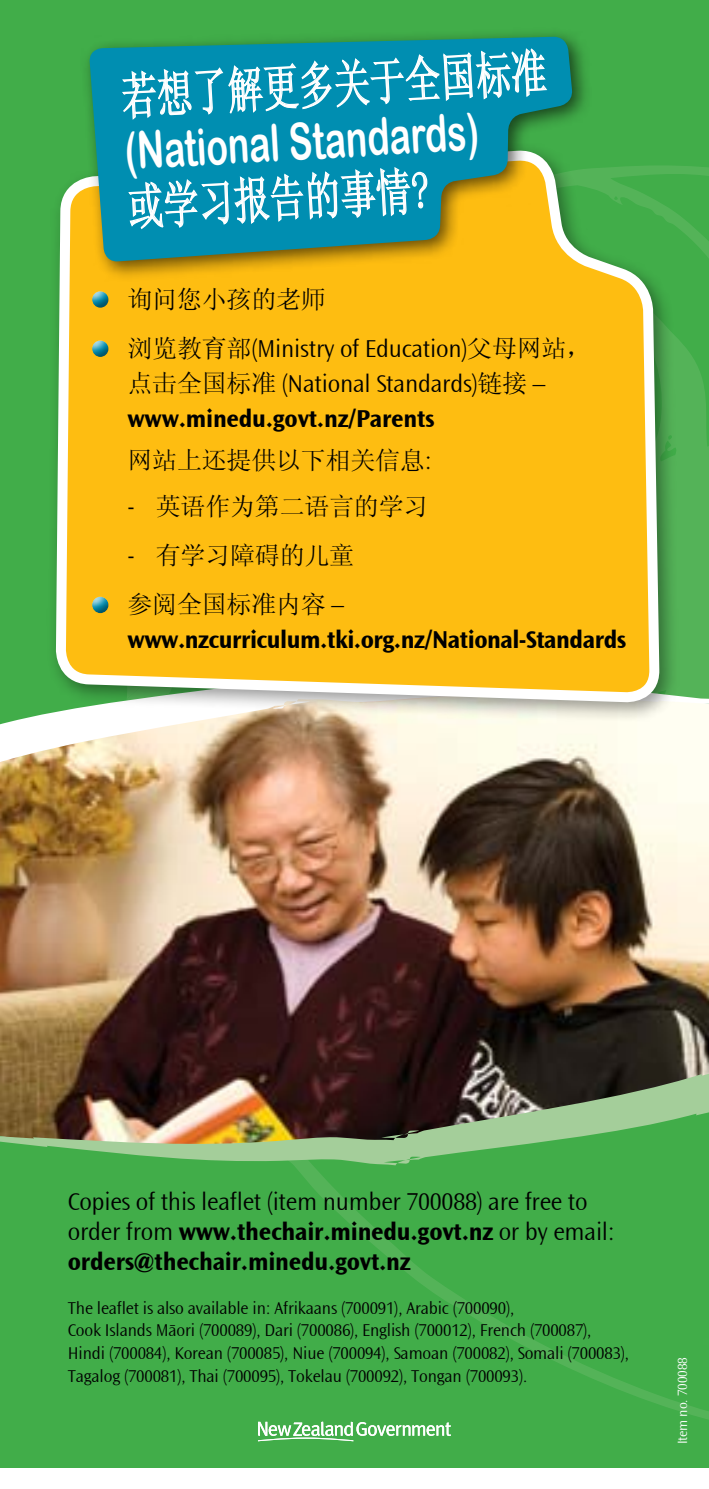
<style>
.page{position:relative;width:709px;height:1489px;background:#fff}
.page>*{position:absolute;margin:0;border:0;box-sizing:border-box;transform-origin:0 0}
.Sub_heading_2{font:50.75px/55.5px "Sim Sun";color:#fff;scale:.7 1}
.Body_copy{font:300 25px/30px "Ocean Sans Maori";letter-spacing:-.01em;color:#000}
.Bullet{font:300 25px/35px "Ocean Sans Maori";letter-spacing:-.01em;color:#000}
.Bullet-2{font:700 25px/35px "Ocean Sans Maori";letter-spacing:-.02em;color:#000}
.Bullet_2{font:25px "Sim Sun";letter-spacing:-.01em;color:#000}
.Body_copy-2{font:25px "Sim Sun";letter-spacing:-.01em;color:#000}
.Bullet-3{font:25px "Sim Sun";letter-spacing:-.01em;color:#000}
.Body_copy-3{font:300 17.5px/22.5px "Ocean Sans Maori";letter-spacing:-.01em;color:#000}
.Body_copy-4{font:300 13.75px "Ocean Sans Maori";letter-spacing:-.01em;color:#fff}
.s1{font-family:"Arial Rounded MT Bold"}
.s2{font-family:"Sim Sun";font-weight:400}
.s3{font-weight:700}
.s4{font-family:"Ocean Sans Maori";font-weight:300}
.s5{font-weight:300}
</style>
<div class="page">
<div style="left:0;top:0;width:709px;height:1467px;background:#41ad49"></div>
<svg style="left:679px;top:166px;width:30px;height:1253px;fill:#54b358"></svg>
<img style="left:0;top:766px;width:709px;height:307px">
<svg style="left:0;top:673px;width:709px;height:93px"></svg>
<svg style="left:0;top:1073px;width:709px;height:92px"></svg>
<svg style="left:658px;top:1359px;width:51px;height:55px"></svg>
<svg style="left:679px;top:1290px;width:30px;height:55px"></svg>
<div style="left:682px;top:1342px;width:8px;height:21px;background:#41ad49"></div>
<div style="left:46px;top:140px;width:633px;height:582px;background:#000;opacity:.4"></div>
<img style="left:51px;top:154px;width:607px;height:1314px">
<div style="left:89px;top:288px;width:20px;height:17px;background:#febd11"></div>
<div style="left:89px;top:291px;width:20px;height:17px;background:#000;opacity:.4"></div>
<div style="left:89px;top:338px;width:20px;height:16px;background:#febd11"></div>
<div style="left:89px;top:340px;width:20px;height:18px;background:#000;opacity:.4"></div>
<div style="left:89px;top:594px;width:20px;height:16px;background:#febd11"></div>
<div style="left:89px;top:596px;width:20px;height:18px;background:#000;opacity:.4"></div>
<div style="left:80px;top:27px;width:512px;height:255px;background:#000;opacity:.6"></div>
<svg style="left:89px;top:36px;width:484px;height:226px"></svg>
<svg style="left:121px;top:47px;width:427px;height:216px;background:#3c9d9e"></svg>
<p class="Sub_heading_2" style="left:120px;top:67px;width:609px;rotate:-3deg">若想了解更多关于全国标准<span class="s1">(National Standards)<br></span>或学习报告的事情?</p>
<p class="Bullet-3" style="left:127px;top:286px;width:200px">询问您小孩的老师</p>
<p class="Bullet" style="left:127px;top:331px;width:465px"><span class="s2">浏览教育部</span>(Ministry of Education)<span class="s2">父母网站，点击全国标准</span> (National Standards)<span class="s2">链接</span> – <span class="s3">www.minedu.govt.nz/Parents</span></p>
<p class="Body_copy-2" style="left:127px;top:447px;width:306px">网站上还提供以下相关信息<span class="s4">:</span></p>
<p class="Bullet_2" style="left:127px;top:493px;width:302px"><span class="s4">-</span> 英语作为第二语言的学习</p>
<p class="Bullet_2" style="left:127px;top:542px;width:228px"><span class="s4">-</span> 有学习障碍的儿童</p>
<p class="Bullet-2" style="left:127px;top:587px;width:500px"><span class="s2">参阅全国标准内容</span> <span class="s5">– </span>www.nzcurriculum.tki.org.nz/National-Standards</p>
<p class="Body_copy" style="left:68px;top:1187px;width:548px">Copies of this leaflet (item number 700088) are free to order from <span class="s3">www.thechair.minedu.govt.nz</span> or by email: <span class="s3">orders@thechair.minedu.govt.nz</span></p>
<p class="Body_copy-3" style="left:68px;top:1296px;width:562px">The leaflet is also available in: Afrikaans (700091), Arabic (700090),<br>Cook Islands Mäori (700089), Dari (700086), English (700012), French (700087), Hindi (700084), Korean (700085), Niue (700094), Samoan (700082), Somali (700083), Tagalog (700081), Thai (700095), Tokelau (700092), Tongan (700093).</p>
<p class="Body_copy-4" style="left:675px;top:1444px;width:88px;rotate:-90deg">Item no. 700088</p>
</div>
